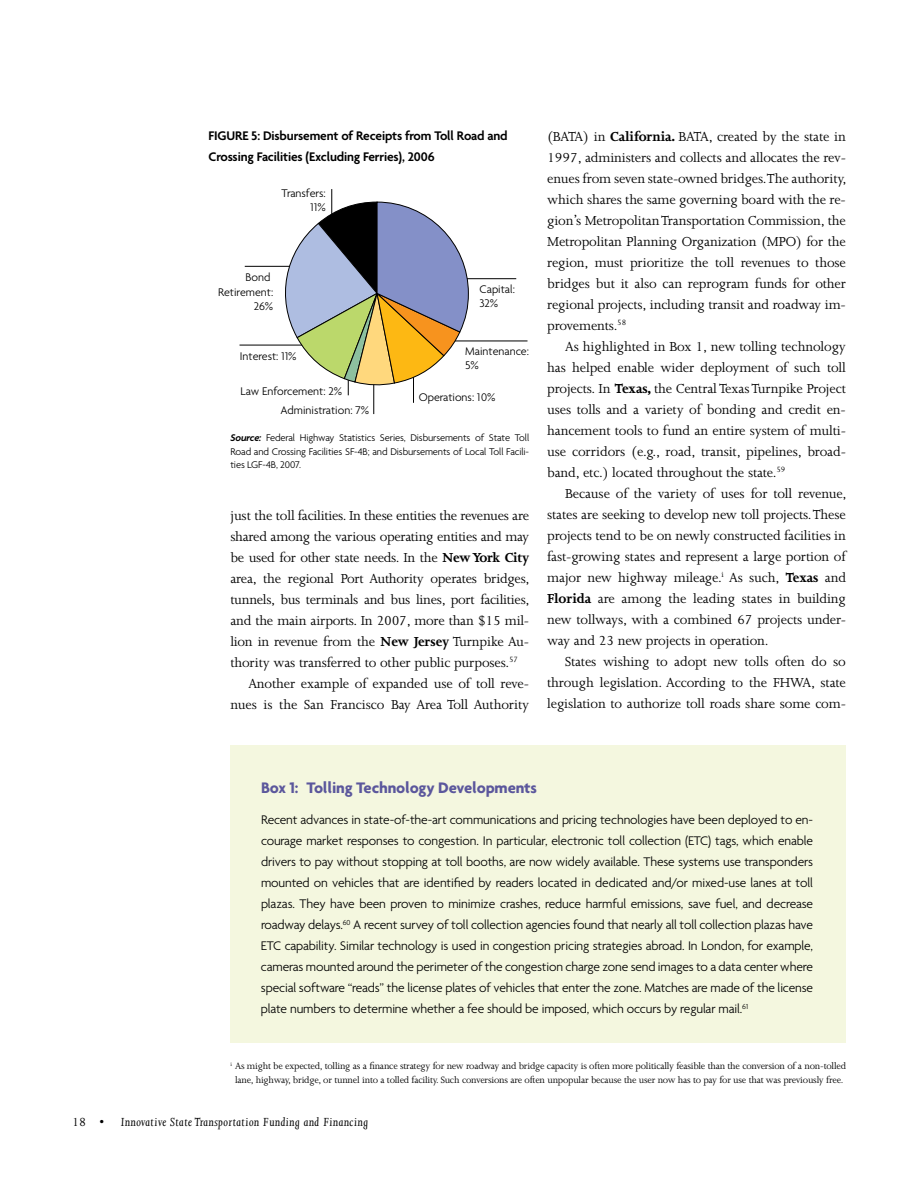
<style>
.page{position:relative;width:918px;height:1188px;background:#fff}
.page>*{position:absolute;margin:0;border:0;box-sizing:border-box;transform-origin:0 0}
.t1{font:700 16.5px "Agenda";letter-spacing:-.01em;color:#5b579c}
.t2{font:15px/21px "Joanna";letter-spacing:-.01em;color:#000;text-align:justify}
.t3{font:300 13.5px/21px "Agenda";letter-spacing:-.01em;color:#000;text-align:justify}
.t4{font:600 13.5px/21px "Agenda";letter-spacing:-.01em;color:#000}
.t5{font:italic 13.5px "Joanna";letter-spacing:.03em;color:#000}
.t6{font:300 12px/14.4px "Agenda";color:#000}
.t7{font:10.5px/13.5px "Joanna";letter-spacing:-.02em;color:#000;text-align:center}
.t8{font:300 10.5px/13.5px "Agenda";letter-spacing:-.01em;color:#000;text-align:justify}
.s1{font-weight:600;font-style:italic}
.s2{font-weight:700}
.s3{font-style:normal}
</style>
<div class="page">
<div style="left:230px;top:746px;width:616px;height:297px;background:#f4f7df"></div>
<hr style="left:413px;top:359px;width:1px;height:44px;background:#000">
<hr style="left:245px;top:266px;width:54px;height:1px;background:#000">
<hr style="left:240px;top:345px;width:82px;height:1px;background:#000">
<hr style="left:466px;top:278px;width:50px;height:1px;background:#000">
<hr style="left:452px;top:341px;width:76px;height:1px;background:#000">
<hr style="left:331px;top:189px;width:1px;height:42px;background:#000">
<hr style="left:348px;top:365px;width:1px;height:30px;background:#000">
<hr style="left:373px;top:369px;width:1px;height:45px;background:#000">
<svg style="left:276px;top:201px;width:193px;height:185px"></svg>
<p class="t4" style="left:208px;top:125px;width:301px">Figure 5: Disbursement of Receipts from Toll Road and<br>Crossing Facilities (Excluding Ferries), 2006</p>
<p class="t6" style="left:281px;top:185px;width:46px;text-align:right">Transfers:<br>11%</p>
<p class="t6" style="left:218px;top:270px;width:57px;text-align:right">Bond<br>Retirement:<br>26%</p>
<p class="t6" style="left:240px;top:349px;width:58px">Interest: 11%</p>
<p class="t6" style="left:280px;top:382px;width:90px;line-height:18.8px;text-indent:-40px">Law Enforcement: 2%<br>Administration: 7%</p>
<p class="t6" style="left:480px;top:281px;width:37px">Capital:<br>32%</p>
<p class="t6" style="left:465px;top:344px;width:65px">Maintenance:<br>5%</p>
<p class="t6" style="left:419px;top:390px;width:78px">Operations: 10%</p>
<p class="t8" style="left:230px;top:431px;width:300px"><span class="s1">Source:</span> Federal Highway Statistics Series, Disbursements of State Toll Road and Crossing Facilities SF-4B; and Disbursements of Local Toll Facili&shy;ties LGF-4B, 2007.</p>
<p class="t2" style="left:230px;top:505px;width:300px">just the toll facilities. In these entities the revenues are</p>
<p class="t2" style="left:230px;top:526px;width:300px">shared among the various operating entities and may</p>
<p class="t2" style="left:230px;top:547px;width:300px">be used for other state needs. In the <span class="s2">New York City</span></p>
<p class="t2" style="left:230px;top:568px;width:301px">area, the regional Port Authority operates bridges,</p>
<p class="t2" style="left:230px;top:589px;width:301px">tunnels, bus terminals and bus lines, port facilities,</p>
<p class="t2" style="left:230px;top:610px;width:300px">and the main airports. In 2007, more than $15 mil-</p>
<p class="t2" style="left:230px;top:631px;width:300px">lion in revenue from the <span class="s2">New Jersey</span> Turnpike Au-</p>
<p class="t2" style="left:230px;top:652px;width:289px">thority was transferred to other public purposes.<sup>57</sup></p>
<p class="t2" style="left:248px;top:673px;width:282px">Another example of expanded use of toll reve-</p>
<p class="t2" style="left:230px;top:694px;width:300px">nues is the San Francisco Bay Area Toll Authority</p>
<p class="t2" style="left:547px;top:126px;width:301px">(BATA) in <span class="s2">California.</span> BATA, created by the state in 1997, administers and collects and allocates the rev&shy;enues from seven state-owned bridges. The authority, which shares the same governing board with the re&shy;gion’s Metropolitan Transportation Commission, the Metropolitan Planning Organization (MPO) for the region, must prioritize the toll revenues to those bridges but it also can reprogram funds for other regional projects, including transit and roadway im&shy;provements.<sup>58</sup></p>
<p class="t2" style="left:547px;top:336px;width:300px;text-indent:18px">As highlighted in Box 1, new tolling technology has helped enable wider deployment of such toll projects. In <span class="s2">Texas,</span> the Central Texas Turnpike Project uses tolls and a variety of bonding and credit en&shy;hancement tools to fund an entire system of multi&shy;use corridors (e.g., road, transit, pipelines, broad&shy;band, etc.) located throughout the state.<sup>59</sup></p>
<p class="t2" style="left:547px;top:483px;width:301px;text-indent:18px">Because of the variety of uses for toll revenue, states are seeking to develop new toll projects. These projects tend to be on newly constructed facilities in fast-growing states and represent a large portion of major new highway mileage.<sup>i</sup> As such, <span class="s2">Texas</span> and <span class="s2">Florida</span> are among the leading states in building new tollways, with a combined 67 projects under&shy;way and 23 new projects in operation.</p>
<p class="t2" style="left:547px;top:651px;width:300px;text-indent:18px">States wishing to adopt new tolls often do so through legislation. According to the FHWA, state legislation to authorize toll roads share some com-</p>
<p class="t1" style="left:261px;top:777px;width:278px">Box 1: Tolling Technology Developments</p>
<p class="t3" style="left:261px;top:809px;width:554px">Recent advances in state-of-the-art communications and pricing technologies have been deployed to en&shy;courage market responses to congestion. In particular, electronic toll collection (ETC) tags, which enable drivers to pay without stopping at toll booths, are now widely available. These systems use transponders mounted on vehicles that are identified by readers located in dedicated and/or mixed-use lanes at toll plazas. They have been proven to minimize crashes, reduce harmful emissions, save fuel, and decrease roadway delays.<sup>60</sup> A recent survey of toll collection agencies found that nearly all toll collection plazas have ETC capability. Similar technology is used in congestion pricing strategies abroad. In London, for example, cameras mounted around the perimeter of the congestion charge zone send images to a data center where special software “reads” the license plates of vehicles that enter the zone. Matches are made of the license plate numbers to determine whether a fee should be imposed, which occurs by regular mail.<sup>61</sup></p>
<p class="t7" style="left:230px;top:1059px;width:617px"><sup>i</sup> As might be expected, tolling as a finance strategy for new roadway and bridge capacity is often more politically feasible than the conversion of a non-tolled lane, highway, bridge, or tunnel into a tolled facility. Such conversions are often unpopular because the user now has to pay for use that was previously free.</p>
<p class="t5" style="left:72px;top:1115px;width:297px"><span class="s3">18 •</span> Innovative State Transportation Funding and Financing</p>
</div>
